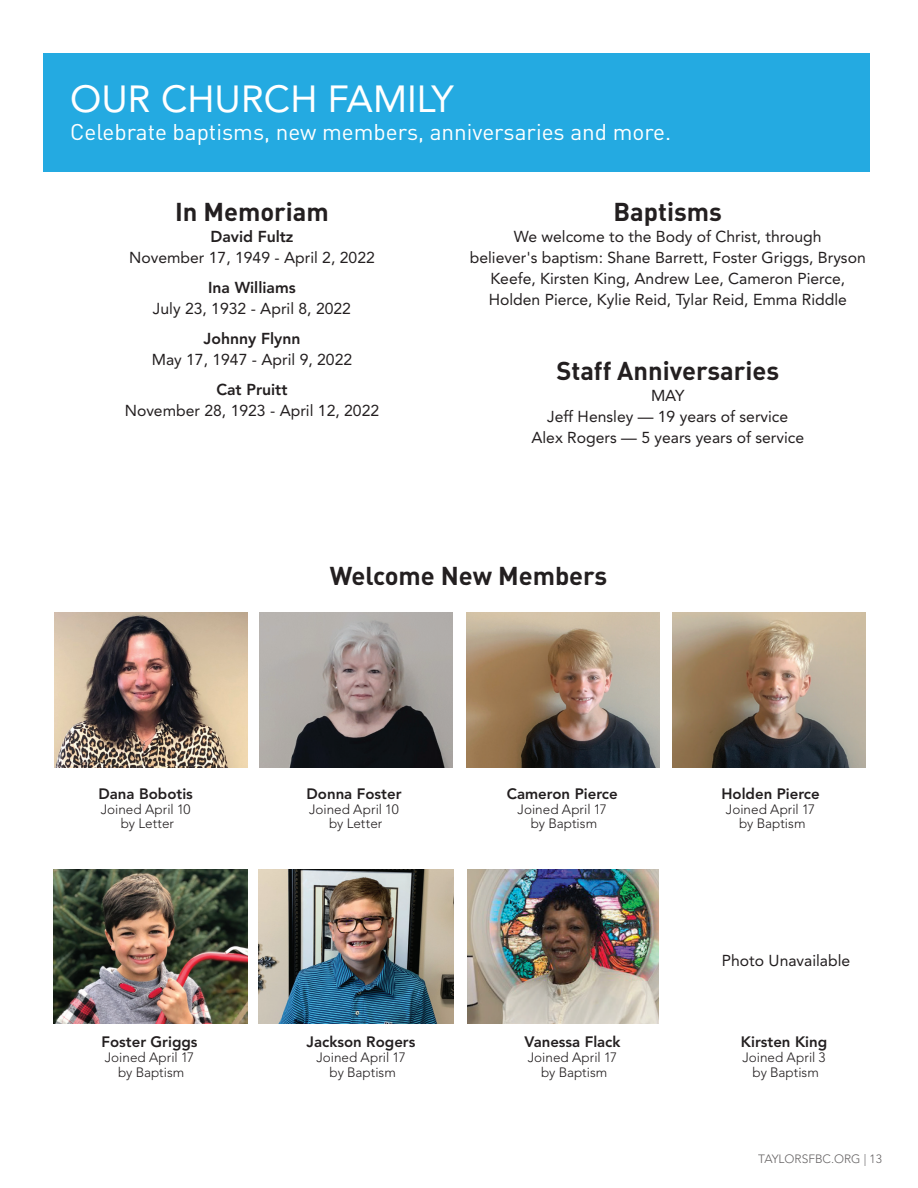
<style>
.page{position:relative;width:918px;height:1188px;background:#fff}
.page>*{position:absolute;margin:0;border:0;box-sizing:border-box;transform-origin:0 0}
.t1{font:37.5px "Avenir LT Std";color:#fff}
.t2{font:25.5px "DIN Bold Alternate";color:#231f20}
.t3{font:22.5px "DIN";color:#fff}
.t4{font:15.75px/21px "Avenir LT Std";color:#231f20;text-align:center}
.t5{font:800 15.75px "Avenir LT Std";color:#231f20}
.t6{font:800 15px "Avenir LT Std";color:#231f20}
.t7{font:300 13.5px/15px "Avenir LT Std";color:#231f20;text-align:center}
.t8{font:300 12px "Avenir LT Std";color:#231f20}
</style>
<div class="page">
<div style="left:43px;top:53px;width:826px;height:119px;background:#24aae1"></div>
<img style="left:259px;top:613px;width:194px;height:154px">
<img style="left:466px;top:613px;width:194px;height:154px">
<img style="left:54px;top:613px;width:194px;height:154px">
<img style="left:54px;top:869px;width:194px;height:155px">
<img style="left:672px;top:613px;width:194px;height:154px">
<img style="left:467px;top:869px;width:192px;height:155px">
<img style="left:259px;top:869px;width:194px;height:155px">
<h1 class="t1" style="left:70px;top:77px;width:385px">OUR CHURCH FAMILY</h1>
<h3 class="t3" style="left:70px;top:118px;width:603px">Celebrate baptisms, new members, anniversaries and more.</h3>
<h2 class="t2" style="left:175px;top:195px;width:155px">In Memoriam</h2>
<p class="t5" style="left:210px;top:227px;width:85px">David Fultz</p>
<p class="t4" style="left:129px;top:247px;width:247px">November 17, 1949 - April 2, 2022</p>
<p class="t5" style="left:208px;top:278px;width:89px">Ina Williams</p>
<p class="t4" style="left:153px;top:298px;width:200px">July 23, 1932 - April 8, 2022</p>
<p class="t5" style="left:204px;top:329px;width:98px">Johnny Flynn</p>
<p class="t4" style="left:152px;top:349px;width:202px">May 17, 1947 - April 9, 2022</p>
<p class="t5" style="left:216px;top:380px;width:73px">Cat Pruitt</p>
<p class="t4" style="left:125px;top:400px;width:256px">November 28, 1923 - April 12, 2022</p>
<h2 class="t2" style="left:614px;top:195px;width:110px">Baptisms</h2>
<p class="t4" style="left:470px;top:226px;width:397px">We welcome to the Body of Christ, through<br>believer's baptism: Shane Barrett, Foster Griggs, Bryson Keefe, Kirsten King, Andrew Lee, Cameron Pierce, Holden Pierce, Kylie Reid, Tylar Reid, Emma Riddle</p>
<h2 class="t2" style="left:556px;top:354px;width:224px">Staff Anniversaries</h2>
<p class="t4" style="left:531px;top:385px;width:274px">MAY<br>Jeff Hensley — 19 years of service<br>Alex Rogers — 5 years years of service</p>
<p class="t6" style="left:99px;top:784px;width:96px">Dana Bobotis</p>
<p class="t7" style="left:101px;top:801px;width:91px">Joined April 10 by Letter</p>
<p class="t6" style="left:101px;top:1033px;width:98px">Foster Griggs</p>
<p class="t7" style="left:105px;top:1050px;width:91px">Joined April 17 by Baptism</p>
<h2 class="t2" style="left:330px;top:559px;width:279px">Welcome New Members</h2>
<p class="t6" style="left:307px;top:784px;width:96px">Donna Foster</p>
<p class="t7" style="left:309px;top:801px;width:91px">Joined April 10 by Letter</p>
<p class="t6" style="left:307px;top:1033px;width:110px">Jackson Rogers</p>
<p class="t7" style="left:316px;top:1050px;width:91px">Joined April 17 by Baptism</p>
<p class="t6" style="left:507px;top:784px;width:112px">Cameron Pierce</p>
<p class="t7" style="left:518px;top:801px;width:91px">Joined April 17 by Baptism</p>
<p class="t6" style="left:524px;top:1033px;width:98px">Vanessa Flack</p>
<p class="t7" style="left:528px;top:1050px;width:91px">Joined April 17 by Baptism</p>
<p class="t6" style="left:721px;top:784px;width:100px">Holden Pierce</p>
<p class="t7" style="left:726px;top:801px;width:91px">Joined April 17 by Baptism</p>
<p class="t4" style="left:722px;top:950px;width:130px">Photo Unavailable</p>
<p class="t6" style="left:741px;top:1033px;width:88px">Kirsten King</p>
<p class="t7" style="left:742px;top:1050px;width:85px">Joined April 3 by Baptism</p>
<p class="t8" style="left:758px;top:1151px;width:125px">TAYLORSFBC.ORG | 13</p>
</div>
